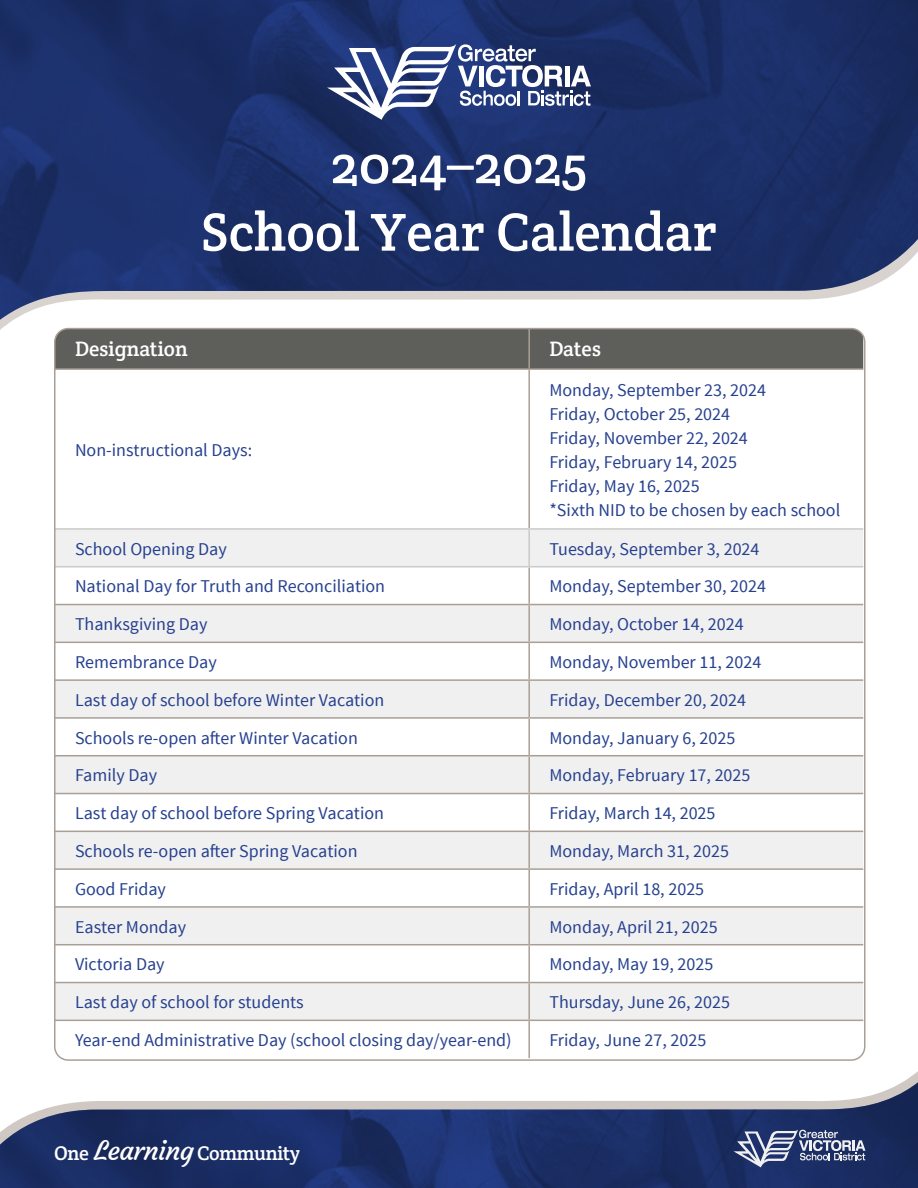
<style>
.page{position:relative;width:918px;height:1188px;background:#fff}
.page>*{position:absolute;margin:0;border:0;box-sizing:border-box;transform-origin:0 0}
.t1{font:54px/67.5px "Crete Round";color:#fff;text-align:center}
.t2{font:21px "Crete Round";color:#fff}
.t3{font:19.95px "Crete Round";letter-spacing:-.02em;color:#fff}
.t4{font:18px/24px "Source Sans Pro";color:#25408f}
.s1{font-family:"Courgette";font-size:26.85px}
</style>
<div class="page">
<img style="left:0;top:0;width:918px;height:320px">
<svg style="left:327px;top:44px;width:264px;height:76px"></svg>
<div style="left:56px;top:330px;width:807px;height:38px;background:#5e5f5b"></div>
<svg style="left:57px;top:530px;width:806px;height:400px;fill:#f1f0f0"></svg>
<hr style="left:528px;top:329px;width:2px;height:39px;background:#aa9f96">
<hr style="left:55px;top:368px;width:474px;height:2px;background:#aa9f96">
<hr style="left:529px;top:368px;width:334px;height:2px;background:#aa9f96">
<hr style="left:528px;top:370px;width:2px;height:158px;background:#aa9f96">
<hr style="left:528px;top:567px;width:2px;height:37px;background:#aa9f96">
<hr style="left:55px;top:604px;width:474px;height:1px;background:#aa9f96">
<hr style="left:529px;top:604px;width:334px;height:1px;background:#aa9f96">
<hr style="left:528px;top:605px;width:2px;height:37px;background:#aa9f96">
<hr style="left:55px;top:642px;width:474px;height:1px;background:#aa9f96">
<hr style="left:529px;top:642px;width:334px;height:1px;background:#aa9f96">
<hr style="left:528px;top:643px;width:2px;height:36px;background:#aa9f96">
<hr style="left:55px;top:679px;width:474px;height:2px;background:#aa9f96">
<hr style="left:529px;top:679px;width:334px;height:2px;background:#aa9f96">
<hr style="left:528px;top:681px;width:2px;height:36px;background:#aa9f96">
<hr style="left:55px;top:717px;width:474px;height:2px;background:#aa9f96">
<hr style="left:529px;top:717px;width:334px;height:2px;background:#aa9f96">
<hr style="left:528px;top:719px;width:2px;height:36px;background:#aa9f96">
<hr style="left:55px;top:755px;width:474px;height:1px;background:#aa9f96">
<hr style="left:529px;top:755px;width:334px;height:1px;background:#aa9f96">
<hr style="left:528px;top:756px;width:2px;height:37px;background:#aa9f96">
<hr style="left:55px;top:793px;width:474px;height:1px;background:#aa9f96">
<hr style="left:529px;top:793px;width:334px;height:1px;background:#aa9f96">
<hr style="left:528px;top:794px;width:2px;height:37px;background:#aa9f96">
<hr style="left:55px;top:831px;width:474px;height:1px;background:#aa9f96">
<hr style="left:529px;top:831px;width:334px;height:1px;background:#aa9f96">
<hr style="left:528px;top:832px;width:2px;height:36px;background:#aa9f96">
<hr style="left:55px;top:868px;width:474px;height:2px;background:#aa9f96">
<hr style="left:529px;top:868px;width:334px;height:2px;background:#aa9f96">
<hr style="left:528px;top:870px;width:2px;height:36px;background:#aa9f96">
<hr style="left:55px;top:906px;width:474px;height:2px;background:#aa9f96">
<hr style="left:529px;top:906px;width:334px;height:2px;background:#aa9f96">
<hr style="left:528px;top:908px;width:2px;height:36px;background:#aa9f96">
<hr style="left:55px;top:528px;width:474px;height:2px;background:#cbcaca">
<hr style="left:529px;top:528px;width:334px;height:2px;background:#cbcaca">
<hr style="left:528px;top:530px;width:2px;height:36px;background:#cbcaca">
<hr style="left:55px;top:566px;width:474px;height:1px;background:#cbcaca">
<hr style="left:529px;top:566px;width:334px;height:1px;background:#cbcaca">
<svg style="left:54px;top:930px;width:864px;height:152px"></svg>
<img style="left:0;top:1082px;width:918px;height:106px">
<svg style="left:734px;top:1129px;width:132px;height:38px;background:#59668d"></svg>
<h1 class="t1" style="left:201px;top:130px;width:518px">2024–2025<br>School Year Calendar</h1>
<p class="t2" style="left:75px;top:335px;width:114px">Designation</p>
<p class="t2" style="left:549px;top:335px;width:53px">Dates</p>
<p class="t4" style="left:75px;top:438px;width:179px">Non-instructional Days:</p>
<p class="t4" style="left:549px;top:378px;width:292px">Monday, September 23, 2024<br>Friday, October 25, 2024<br>Friday, November 22, 2024<br>Friday, February 14, 2025<br>Friday, May 16, 2025<br>*Sixth NID to be chosen by each school</p>
<p class="t4" style="left:75px;top:537px;width:153px">School Opening Day</p>
<p class="t4" style="left:549px;top:537px;width:212px">Tuesday, September 3, 2024</p>
<p class="t4" style="left:75px;top:575px;width:312px">National Day for Truth and Reconciliation</p>
<p class="t4" style="left:549px;top:575px;width:218px">Monday, September 30, 2024</p>
<p class="t4" style="left:75px;top:613px;width:134px">Thanksgiving Day</p>
<p class="t4" style="left:549px;top:613px;width:196px">Monday, October 14, 2024</p>
<p class="t4" style="left:75px;top:650px;width:143px">Remembrance Day</p>
<p class="t4" style="left:549px;top:650px;width:213px">Monday, November 11, 2024</p>
<p class="t4" style="left:75px;top:688px;width:311px">Last day of school before Winter Vacation</p>
<p class="t4" style="left:549px;top:688px;width:198px">Friday, December 20, 2024</p>
<p class="t4" style="left:75px;top:726px;width:284px">Schools re-open after Winter Vacation</p>
<p class="t4" style="left:549px;top:726px;width:187px">Monday, January 6, 2025</p>
<p class="t4" style="left:75px;top:764px;width:84px">Family Day</p>
<p class="t4" style="left:549px;top:764px;width:203px">Monday, February 17, 2025</p>
<p class="t4" style="left:75px;top:802px;width:311px">Last day of school before Spring Vacation</p>
<p class="t4" style="left:549px;top:802px;width:168px">Friday, March 14, 2025</p>
<p class="t4" style="left:75px;top:839px;width:284px">Schools re-open after Spring Vacation</p>
<p class="t4" style="left:549px;top:839px;width:181px">Monday, March 31, 2025</p>
<p class="t4" style="left:75px;top:877px;width:93px">Good Friday</p>
<p class="t4" style="left:549px;top:877px;width:156px">Friday, April 18, 2025</p>
<p class="t4" style="left:75px;top:915px;width:113px">Easter Monday</p>
<p class="t4" style="left:549px;top:915px;width:170px">Monday, April 21, 2025</p>
<p class="t4" style="left:75px;top:953px;width:91px">Victoria Day</p>
<p class="t4" style="left:549px;top:953px;width:165px">Monday, May 19, 2025</p>
<p class="t4" style="left:75px;top:991px;width:230px">Last day of school for students</p>
<p class="t4" style="left:549px;top:991px;width:182px">Thursday, June 26, 2025</p>
<p class="t4" style="left:75px;top:1028px;width:438px">Year-end Administrative Day (school closing day/year-end)</p>
<p class="t4" style="left:549px;top:1028px;width:158px">Friday, June 27, 2025</p>
<p class="t3" style="left:54px;top:1140px;width:248px">One <span class="s1">Learning</span> Community</p>
</div>
